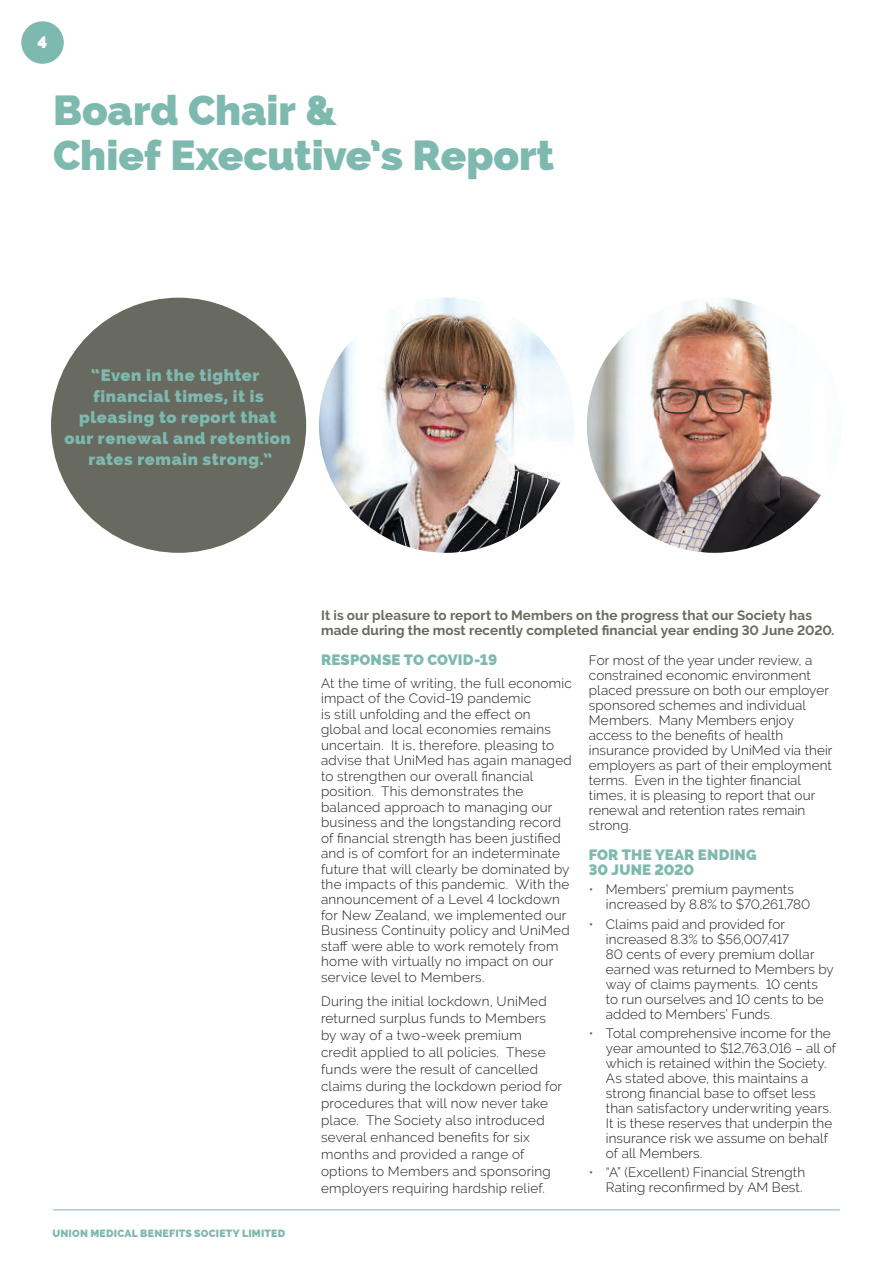
<style>
.page{position:relative;width:893px;height:1263px;background:#fff}
.page>*{position:absolute;margin:0;border:0;box-sizing:border-box;transform-origin:0 0}
.t1{font:800 42px/45px "Raleway";color:#7eb9af}
.t2{font:800 16.5px/21px "Raleway";letter-spacing:.035em;color:#7eb9af;text-align:center}
.t3{font:800 16.5px "Raleway";color:#fff}
.t4{font:800 15px/15px "Raleway";letter-spacing:.01em;color:#7eb9af}
.t5{font:300 13.5px/15px "Raleway";letter-spacing:.01em;color:#1d1d1b}
.t6{font:700 13.5px/15px "Raleway";letter-spacing:.01em;color:#68695f}
.t7{font:800 10.5px "Raleway";letter-spacing:.025em;color:#7eb9af}
.s1{color:#68695f}
</style>
<div class="page">
<div style="left:51px;top:298px;width:255px;height:255px;background:#68695f;border-radius:50%"></div>
<img style="left:587px;top:298px;width:255px;height:255px;border-radius:128px">
<img style="left:319px;top:298px;width:255px;height:255px;border-radius:128px">
<div style="left:21px;top:21px;width:43px;height:43px;background:#7eb9af;border-radius:50%"></div>
<hr style="left:53px;top:1209px;width:787px;height:1px;background:#7eb9af">
<p class="t3" style="left:38px;top:33px;width:11px">4</p>
<h1 class="t1" style="left:53px;top:88px;width:503px">Board Chair &amp;<br>Chief Executive’s Report</h1>
<p class="t2" style="left:64px;top:364px;width:228px">“Even in the tighter financial times, it is pleasing to report that our renewal and retention rates remain strong.”</p>
<p class="t7" style="left:52px;top:1228px;width:234px">UNION MEDICAL BENEFITS SOCIETY LIMITED</p>
<p class="t6" style="left:321px;top:608px;width:515px">It is our pleasure to report to Members on the progress that our Society has made during the most recently completed financial year ending 30 June 2020.</p>
<p class="t4" style="left:321px;top:652px;width:178px">RESPONSE TO COVID-19</p>
<p class="t5" style="left:321px;top:675px;width:252px;line-height:15.5px">At the time of writing, the full economic impact of the Covid-19 pandemic<br>is still unfolding and the effect on global and local economies remains uncertain. It is, therefore, pleasing to advise that UniMed has again managed to strengthen our overall financial position. This demonstrates the balanced approach to managing our business and the longstanding record of financial strength has been justified and is of comfort for an indeterminate future that will clearly be dominated by the impacts of this pandemic. With the announcement of a Level 4 lockdown for New Zealand, we implemented our Business Continuity policy and UniMed staff were able to work remotely from home with virtually no impact on our service level to Members.</p>
<p class="t5" style="left:321px;top:993px;width:243px;line-height:17px">During the initial lockdown, UniMed returned surplus funds to Members by way of a two-week premium<br>credit applied to all policies. These funds were the result of cancelled claims during the lockdown period for procedures that will now never take place. The Society also introduced several enhanced benefits for six months and provided a range of options to Members and sponsoring employers requiring hardship relief.</p>
<p class="t5" style="left:589px;top:653px;width:245px">For most of the year under review, a constrained economic environment placed pressure on both our employer sponsored schemes and individual Members. Many Members enjoy access to the benefits of health insurance provided by UniMed via their employers as part of their employment terms. Even in the tighter financial times, it is pleasing to report that our renewal and retention rates remain strong.</p>
<p class="t4" style="left:589px;top:847px;width:169px">FOR THE YEAR ENDING<br>30 JUNE 2020</p>
<p class="t5" style="left:606px;top:882px;width:206px;text-indent:-17px"><span class="s1">•</span> Members’ premium payments increased by 8.8% to $70,261,780</p>
<p class="t5" style="left:606px;top:916px;width:229px;text-indent:-17px"><span class="s1">•</span> Claims paid and provided for increased 8.3% to $56,007,417<br>80 cents of every premium dollar earned was returned to Members by way of claims payments. 10 cents<br>to run ourselves and 10 cents to be added to Members’ Funds.</p>
<p class="t5" style="left:606px;top:1026px;width:232px;text-indent:-17px"><span class="s1">•</span> Total comprehensive income for the year amounted to $12,763,016 – all of which is retained within the Society.<br>As stated above, this maintains a strong financial base to offset less than satisfactory underwriting years.<br>It is these reserves that underpin the insurance risk we assume on behalf of all Members.</p>
<p class="t5" style="left:589px;top:1165px;width:218px;text-align:right"><span class="s1">•</span> “A” (Excellent) Financial Strength<br>Rating reconfirmed by AM Best.</p>
</div>
